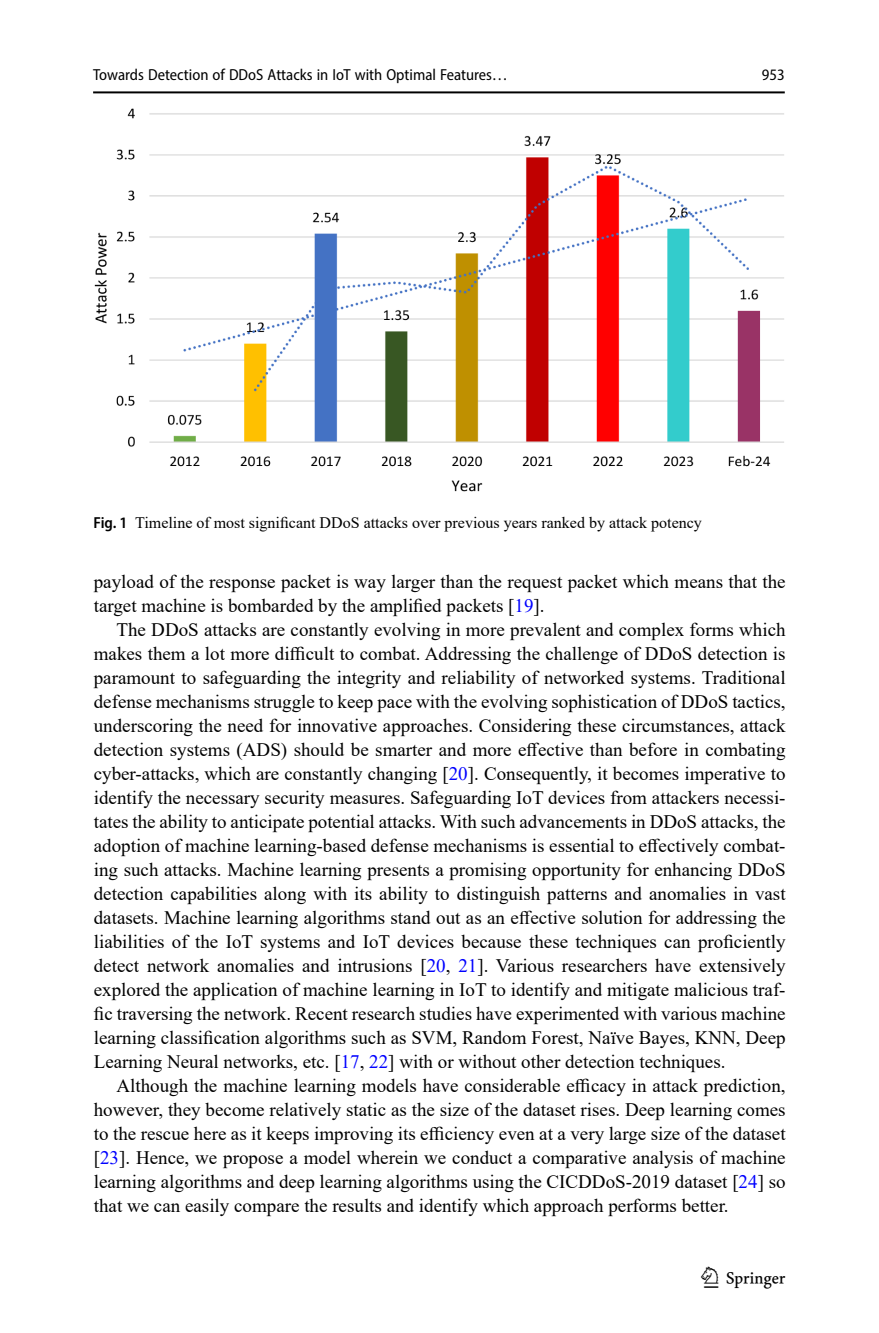
<style>
.page{position:relative;width:879px;height:1333px;background:#fff}
.page>*{position:absolute;margin:0;border:0;box-sizing:border-box;transform-origin:0 0}
.t1{font:30px "Springnew";color:#000}
.Body_Text_Indent{font:19px/24px "Times New Roman";color:#000;text-align:justify}
.Figure_Caption{font:16px "Times New Roman";color:#000}
.t2{font:semi-condensed 16px "Myriad Pro";color:#000}
.s1{font-family:"Myriad Pro";font-weight:600;font-stretch:semi-condensed}
.s2{color:#00f}
</style>
<div class="page">
<hr style="left:93px;top:91px;width:692px;height:2px;background:#000">
<img style="left:94px;top:108px;width:690px;height:384px">
<p class="t2" style="left:93px;top:65px;width:416px">Towards Detection of DDoS Attacks in IoT with Optimal Features…</p>
<p class="t2" style="left:762px;top:65px;width:24px">953</p>
<p class="Figure_Caption" style="left:94px;top:512px;width:610px"><span class="s1">Fig. 1</span> Timeline of most significant DDoS attacks over previous years ranked by attack potency</p>
<p class="Body_Text_Indent" style="left:94px;top:569px;width:693px">payload of the response packet is way larger than the request packet which means that the target machine is bombarded by the amplified packets [<span class="s2">19</span>].</p>
<p class="Body_Text_Indent" style="left:94px;top:617px;width:693px;text-indent:23px">The DDoS attacks are constantly evolving in more prevalent and complex forms which makes them a lot more difficult to combat. Addressing the challenge of DDoS detection is paramount to safeguarding the integrity and reliability of networked systems. Traditional defense mechanisms struggle to keep pace with the evolving sophistication of DDoS tactics, underscoring the need for innovative approaches. Considering these circumstances, attack detection systems (ADS) should be smarter and more effective than before in combating cyber-attacks, which are constantly changing [<span class="s2">20</span>]. Consequently, it becomes imperative to identify the necessary security measures. Safeguarding IoT devices from attackers necessi&shy;tates the ability to anticipate potential attacks. With such advancements in DDoS attacks, the adoption of machine learning-based defense mechanisms is essential to effectively combat&shy;ing such attacks. Machine learning presents a promising opportunity for enhancing DDoS detection capabilities along with its ability to distinguish patterns and anomalies in vast datasets. Machine learning algorithms stand out as an effective solution for addressing the liabilities of the IoT systems and IoT devices because these techniques can proficiently detect network anomalies and intrusions [<span class="s2">20</span>, <span class="s2">21</span>]. Various researchers have extensively explored the application of machine learning in IoT to identify and mitigate malicious traf&shy;fic traversing the network. Recent research studies have experimented with various machine learning classification algorithms such as SVM, Random Forest, Naïve Bayes, KNN, Deep Learning Neural networks, etc. [<span class="s2">17</span>, <span class="s2">22</span>] with or without other detection techniques.</p>
<p class="Body_Text_Indent" style="left:94px;top:1073px;width:693px;text-indent:23px">Although the machine learning models have considerable efficacy in attack prediction, however, they become relatively static as the size of the dataset rises. Deep learning comes to the rescue here as it keeps improving its efficiency even at a very large size of the dataset [<span class="s2">23</span>]. Hence, we propose a model wherein we conduct a comparative analysis of machine learning algorithms and deep learning algorithms using the CICDDoS-2019 dataset [<span class="s2">24</span>] so that we can easily compare the results and identify which approach performs better.</p>
<h1 class="t1" style="left:704px;top:1260px;width:83px">1 3</h1>
</div>
